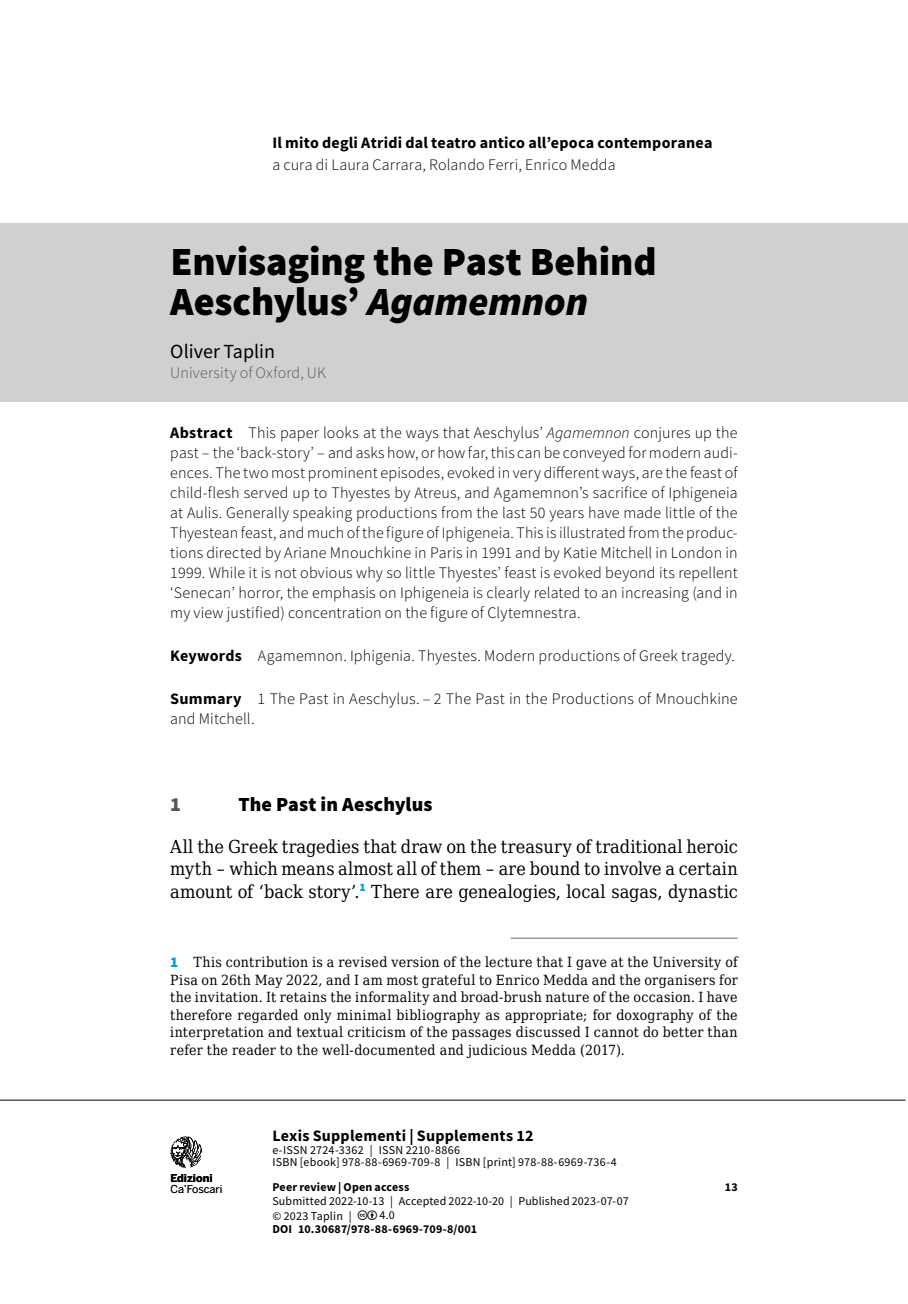
<style>
.page{position:relative;width:908px;height:1304px;background:#fff}
.page>*{position:absolute;margin:0;border:0;box-sizing:border-box;transform-origin:0 0}
.t1{font:900 40px/40px "Source Sans Pro";color:#000}
.t2{font:900 20px "Source Sans Pro";letter-spacing:.005em;color:#000}
.t3{font:20px "Source Sans Pro";color:#000}
.t4{font:900 20px "Source Sans Pro";color:#575756}
.t5{font:18px/22.4px "DejaVu Serif Condensed";color:#000;text-align:justify}
.t6{font:300 16px/20px "Source Sans Pro";letter-spacing:.01em;color:#000;text-align:justify}
.t7{font:700 16px "Source Sans Pro";letter-spacing:.015em;color:#000}
.t8{font:300 16px "Source Sans Pro";letter-spacing:.01em;color:#575756}
.t9{font:14px/17.6px "DejaVu Serif Condensed";letter-spacing:.01em;color:#000;text-align:justify}
.t10{font:12px/12.4px "Source Sans Pro";letter-spacing:.015em;color:#000}
.t11{font:700 12px "Source Sans Pro";letter-spacing:.015em;color:#000}
.t12{font:10.8px "Benton Sans";letter-spacing:-.01em;color:#000}
.t13{font:700 10.8px "Benton Sans";color:#000}
.s1{font-style:italic}
.s2{font-weight:700}
.s3{font-family:"Source Sans Pro";font-weight:900;font-size:15px;color:#009fe3}
</style>
<div class="page">
<hr style="left:0;top:1100px;width:905px;height:1px;background:#000">
<svg style="left:170px;top:1136px;width:32px;height:32px"></svg>
<div style="left:0;top:223px;width:907px;height:178px;background:#d0d0d0"></div>
<hr style="left:510px;top:938px;width:227px;height:1px;background:#706f6f">
<p class="t7" style="left:272px;top:132px;width:441px">Il mito degli Atridi dal teatro antico all’epoca contemporanea</p>
<p class="t6" style="left:272px;top:155px;width:344px">a cura di Laura Carrara, Rolando Ferri, Enrico Medda</p>
<h1 class="t1" style="left:170px;top:241px;width:487px">Envisaging the Past Behind<br>Aeschylus’ <span class="s1">Agamemnon</span></h1>
<p class="t3" style="left:170px;top:339px;width:106px">Oliver Taplin</p>
<p class="t8" style="left:170px;top:363px;width:157px">University of Oxford, UK</p>
<p class="t6" style="left:170px;top:423px;width:569px"><span class="s2">Abstract</span> This paper looks at the ways that Aeschylus’ <span class="s1">Agamemnon</span> conjures up the past – the ‘back-story’ – and asks how, or how far, this can be conveyed for modern audi&shy;ences. The two most prominent episodes, evoked in very different ways, are the feast of child-flesh served up to Thyestes by Atreus, and Agamemnon’s sacrifice of Iphigeneia at Aulis. Generally speaking productions from the last 50 years have made little of the Thyestean feast, and much of the figure of Iphigeneia. This is illustrated from the produc&shy;tions directed by Ariane Mnouchkine in Paris in 1991 and by Katie Mitchell in London in 1999. While it is not obvious why so little Thyestes’ feast is evoked beyond its repellent ‘Senecan’ horror, the emphasis on Iphigeneia is clearly related to an increasing (and in my view justified) concentration on the figure of Clytemnestra.</p>
<p class="t6" style="left:170px;top:646px;width:566px"><span class="s2">Keywords</span> Agamemnon. Iphigenia. Thyestes. Modern productions of Greek tragedy.</p>
<p class="t6" style="left:170px;top:688px;width:568px"><span class="s2">Summary</span> 1 The Past in Aeschylus. – 2 The Past in the Productions of Mnouchkine and Mitchell.</p>
<p class="t4" style="left:170px;top:790px;width:12px">1</p>
<p class="t2" style="left:238px;top:790px;width:196px">The Past in Aeschylus</p>
<p class="t5" style="left:170px;top:835px;width:569px">All the Greek tragedies that draw on the treasury of traditional heroic myth – which means almost all of them – are bound to involve a certain amount of ‘back story’.<sup>1</sup> There are genealogies, local sagas, dynastic</p>
<p class="t9" style="left:170px;top:953px;width:568px"><span class="s3">1</span> This contribution is a revised version of the lecture that I gave at the University of Pisa on 26th May 2022, and I am most grateful to Enrico Medda and the organisers for the invitation. It retains the informality and broad-brush nature of the occasion. I have therefore regarded only minimal bibliography as appropriate; for doxography of the interpretation and textual criticism of the passages discussed I cannot do better than refer the reader to the well-documented and judicious Medda (2017).</p>
<p class="t13" style="left:170px;top:1171px;width:44px">Edizioni</p>
<p class="t12" style="left:170px;top:1183px;width:53px">Ca’Foscari</p>
<p class="t7" style="left:272px;top:1125px;width:262px">Lexis Supplementi | Supplements 12</p>
<p class="t10" style="left:272px;top:1144px;width:346px">e-ISSN 2724-3362 | ISSN 2210-8866<br>ISBN [ebook] 978-88-6969-709-8 | ISBN [print] 978-88-6969-736-4</p>
<p class="t11" style="left:272px;top:1179px;width:138px">Peer review | Open access</p>
<p class="t11" style="left:724px;top:1179px;width:14px">13</p>
<p class="t10" style="left:272px;top:1193px;width:357px;line-height:15.2px">Submitted 2022-10-13 | Accepted 2022-10-20 | Published 2023-07-07 © 2023 Taplin |</p>
<p class="t10" style="left:379px;top:1209px;width:17px">4.0</p>
<p class="t11" style="left:272px;top:1221px;width:206px">DOI 10.30687/978-88-6969-709-8/001</p>
</div>
